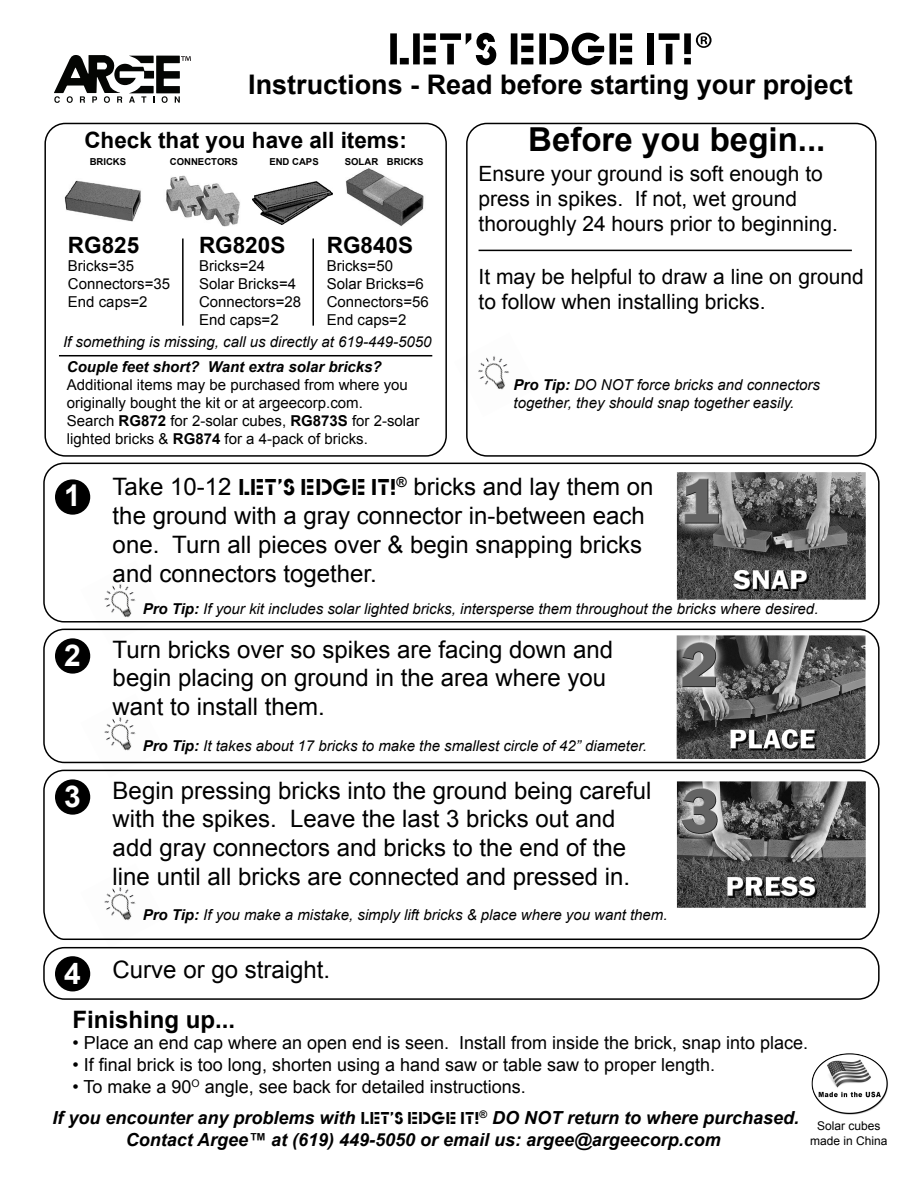
<style>
.page{position:relative;width:918px;height:1188px;background:#fff}
.page>*{position:absolute;margin:0;border:0;box-sizing:border-box;transform-origin:0 0}
.t1{font:700 33px "Arial";color:#000}
.t2{font:700 27px "Arial";color:#000}
.t3{font:24px/28.8px "Arial";color:#000}
.t4{font:700 22.5px "Arial";color:#000}
.t5{font:21px/25.2px "Arial";color:#000}
.t6{font:18px "Arial";color:#000}
.t7{font:italic 700 18px/21.6px "Arial";color:#000;text-align:center}
.t8{font:italic 15px/18px "Arial";color:#000}
.t9{font:15px/18px "Arial";color:#000}
.t10{font:italic 700 15px "Arial";color:#000}
.t11{font:12px/14.4px "Arial";color:#000;text-align:center}
.t12{font:700 9.6px "Arial";color:#000}
.s1{font-weight:700}
.s2{font-weight:700;font-size:30px;color:#fff}
.s3{font-family:"Glaser Stencil Plain"}
.s4{font-family:"Glaser Stencil Plain";font-weight:400;font-style:normal}
</style>
<div class="page">
<div style="left:55px;top:479px;width:35px;height:36px;background:#000;border-radius:50%"></div>
<img style="left:676px;top:635px;width:191px;height:125px">
<img style="left:80px;top:717px;width:85px;height:47px">
<img style="left:80px;top:584px;width:85px;height:61px">
<img style="left:478px;top:356px;width:31px;height:34px">
<div style="left:43px;top:463px;width:837px;height:160px;border:2px solid #000;border-radius:20px"></div>
<img style="left:346px;top:168px;width:78px;height:58px">
<img style="left:253px;top:181px;width:80px;height:44px">
<img style="left:64px;top:180px;width:77px;height:42px">
<img style="left:166px;top:175px;width:74px;height:52px">
<svg style="left:54px;top:55px;width:137px;height:48px"></svg>
<svg style="left:390px;top:33px;width:106px;height:32px"></svg>
<svg style="left:511px;top:33px;width:22px;height:31px"></svg>
<svg style="left:539px;top:33px;width:93px;height:32px"></svg>
<div style="left:647px;top:33px;width:7px;height:31px;background:#000"></div>
<svg style="left:659px;top:33px;width:53px;height:31px"></svg>
<div style="left:44px;top:123px;width:403px;height:334px;border:2px solid #000;border-radius:20px"></div>
<div style="left:466px;top:123px;width:411px;height:334px;border:2px solid #000;border-radius:20px"></div>
<hr style="left:182px;top:239px;width:2px;height:87px;background:#000">
<hr style="left:312px;top:239px;width:2px;height:87px;background:#000">
<hr style="left:479px;top:250px;width:373px;height:1px;background:#000">
<hr style="left:59px;top:355px;width:373px;height:1px;background:#000">
<img style="left:676px;top:472px;width:190px;height:128px">
<div style="left:43px;top:629px;width:837px;height:134px;border:2px solid #000;border-radius:20px"></div>
<div style="left:55px;top:638px;width:35px;height:36px;background:#000;border-radius:50%"></div>
<svg style="left:43px;top:769px;width:837px;height:172px"></svg>
<div style="left:55px;top:779px;width:35px;height:36px;background:#000;border-radius:50%"></div>
<div style="left:55px;top:956px;width:35px;height:35px;background:#000;border-radius:50%"></div>
<img style="left:675px;top:779px;width:192px;height:131px">
<img style="left:811px;top:1053px;width:77px;height:62px">
<div style="left:43px;top:947px;width:837px;height:53px;border:2px solid #000;border-radius:21px"></div>
<p class="t2" style="left:248px;top:66px;width:606px">Instructions - Read before starting your project</p>
<p class="t4" style="left:84px;top:125px;width:324px">Check that you have all items:</p>
<p class="t12" style="left:90px;top:155px;width:38px">BRICKS</p>
<p class="t12" style="left:170px;top:155px;width:69px">CONNECTORS</p>
<p class="t12" style="left:269px;top:155px;width:51px">END CAPS</p>
<p class="t12" style="left:345px;top:155px;width:80px">SOLAR BRICKS</p>
<p class="t4" style="left:68px;top:230px;width:73px">RG825</p>
<p class="t9" style="left:68px;top:257px;width:104px">Bricks=35<br>Connectors=35<br>End caps=2</p>
<p class="t4" style="left:199px;top:230px;width:88px">RG820S</p>
<p class="t9" style="left:199px;top:257px;width:104px">Bricks=24<br>Solar Bricks=4<br>Connectors=28<br>End caps=2</p>
<p class="t4" style="left:327px;top:230px;width:88px">RG840S</p>
<p class="t9" style="left:327px;top:257px;width:104px">Bricks=50<br>Solar Bricks=6<br>Connectors=56<br>End caps=2</p>
<p class="t8" style="left:63px;top:333px;width:370px">If something is missing, call us directly at 619-449-5050</p>
<h1 class="t1" style="left:528px;top:117px;width:299px">Before you begin...</h1>
<p class="t5" style="left:479px;top:161px;width:361px">Ensure your ground is soft enough to press in spikes. If not, wet ground thoroughly 24 hours prior to beginning.</p>
<p class="t5" style="left:479px;top:264px;width:387px">It may be helpful to draw a line on ground to follow when installing bricks.</p>
<p class="t10" style="left:67px;top:357px;width:316px">Couple feet short? Want extra solar bricks?</p>
<p class="t9" style="left:67px;top:376px;width:354px">Additional items may be purchased from where you originally bought the kit or at argeecorp.com.<br>Search <span class="s1">RG872</span> for 2-solar cubes, <span class="s1">RG873S</span> for 2-solar lighted bricks &amp; <span class="s1">RG874</span> for a 4-pack of bricks.</p>
<p class="t3" style="left:113px;top:473px;width:542px;text-indent:-49px"><span class="s2">1</span> Take 10-12 <span class="s3">LET’S EDGE IT!</span><sup>®</sup> bricks and lay them on the ground with a gray connector in-between each one. Turn all pieces over &amp; begin snapping bricks and connectors together.</p>
<p class="t8" style="left:143px;top:600px;width:677px"><span class="s1">Pro Tip:</span> If your kit includes solar lighted bricks, intersperse them throughout the bricks where desired.</p>
<p class="t3" style="left:113px;top:635px;width:502px;text-indent:-49px"><span class="s2">2</span> Turn bricks over so spikes are facing down and begin placing on ground in the area where you want to install them.</p>
<p class="t8" style="left:514px;top:376px;width:308px"><span class="s1">Pro Tip:</span> DO NOT force bricks and connectors together, they should snap together easily.</p>
<p class="t8" style="left:143px;top:737px;width:506px"><span class="s1">Pro Tip:</span> It takes about 17 bricks to make the smallest circle of 42” diameter.</p>
<p class="t3" style="left:113px;top:776px;width:540px;text-indent:-49px"><span class="s2">3</span> Begin pressing bricks into the ground being careful with the spikes. Leave the last 3 bricks out and add gray connectors and bricks to the end of the line until all bricks are connected and pressed in.</p>
<p class="t8" style="left:143px;top:906px;width:526px"><span class="s1">Pro Tip:</span> If you make a mistake, simply lift bricks &amp; place where you want them.</p>
<p class="t3" style="left:73px;top:946px;width:259px;line-height:49.3px;text-indent:-9px"><span class="s2">4</span> Curve or go straight.<br><span class="s1">Finishing up...</span></p>
<p class="t6" style="left:73px;top:1031px;width:737px">• Place an end cap where an open end is seen. Install from inside the brick, snap into place.</p>
<p class="t6" style="left:73px;top:1053px;width:644px">• If final brick is too long, shorten using a hand saw or table saw to proper length.</p>
<p class="t6" style="left:73px;top:1074px;width:455px">• To make a 90<sup>O</sup> angle, see back for detailed instructions.</p>
<p class="t7" style="left:53px;top:1108px;width:748px">If you encounter any problems with <span class="s4">LET’S EDGE IT!</span><sup>®</sup> DO NOT return to where purchased.<br>Contact Argee™ at (619) 449-5050 or email us: argee@argeecorp.com</p>
<p class="t11" style="left:810px;top:1119px;width:79px">Solar cubes made in China</p>
</div>
